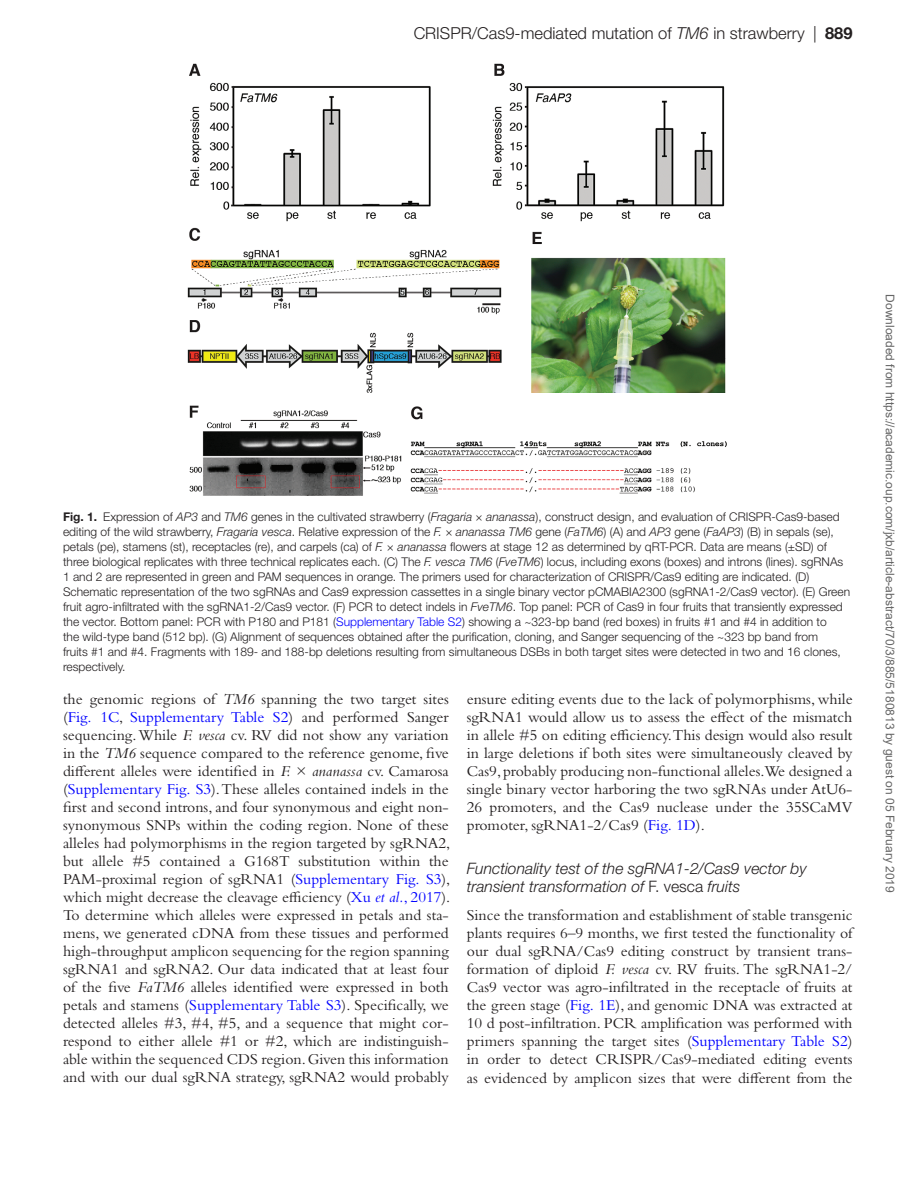
<style>
.page{position:relative;width:919px;height:1187px;background:#fff}
.page>*{position:absolute;margin:0;border:0;box-sizing:border-box;transform-origin:0 0}
.t1{font:300 16.5px "Helvetica Neue LT Std";color:#231f20}
.t2{font:15.75px/18px "Bembo Std";color:#231f20;text-align:justify}
.t3{font:italic 300 15.75px/18px "Helvetica Neue LT Std";color:#231f20}
.t4{font:300 12px/15px "Helvetica Neue LT Std";color:#231f20}
.t5{font:12px "Arial";color:#666}
.s1{font-style:italic}
.s2{font-weight:700}
.s3{color:#00f}
.s4{font-style:italic;color:#00f}
.s5{font-style:normal}
</style>
<div class="page">
<img style="left:188px;top:63px;width:539px;height:433px">
<p class="t1" style="left:413px;top:23px;width:440px">CRISPR/Cas9-mediated mutation of <span class="s1">TM6</span> in strawberry | <span class="s2">889</span></p>
<p class="t4" style="left:63px;top:509px;width:788px"><span class="s2">Fig. 1.</span> Expression of <span class="s1">AP3</span> and <span class="s1">TM6</span> genes in the cultivated strawberry (<span class="s1">Fragaria</span> × <span class="s1">ananassa</span>), construct design, and evaluation of CRISPR-Cas9-based editing of the wild strawberry, <span class="s1">Fragaria vesca</span>. Relative expression of the <span class="s1">F.</span> × <span class="s1">ananassa TM6</span> gene (<span class="s1">FaTM6</span>) (A) and <span class="s1">AP3</span> gene (<span class="s1">FaAP3</span>) (B) in sepals (se), petals (pe), stamens (st), receptacles (re), and carpels (ca) of <span class="s1">F.</span> × <span class="s1">ananassa</span> flowers at stage 12 as determined by qRT-PCR. Data are means (±SD) of three biological replicates with three technical replicates each. (C) The <span class="s1">F. vesca TM6</span> (<span class="s1">FveTM6</span>) locus, including exons (boxes) and introns (lines). sgRNAs 1 and 2 are represented in green and PAM sequences in orange. The primers used for characterization of CRISPR/Cas9 editing are indicated. (D)<br>Schematic representation of the two sgRNAs and Cas9 expression cassettes in a single binary vector pCMABIA2300 (sgRNA1-2/Cas9 vector). (E) Green fruit agro-infiltrated with the sgRNA1-2/Cas9 vector. (F) PCR to detect indels in <span class="s1">FveTM6</span>. Top panel: PCR of Cas9 in four fruits that transiently expressed the vector. Bottom panel: PCR with P180 and P181 (<span class="s3">Supplementary Table S2</span>) showing a ~323-bp band (red boxes) in fruits #1 and #4 in addition to<br>the wild-type band (512 bp). (G) Alignment of sequences obtained after the purification, cloning, and Sanger sequencing of the ~323 bp band from<br>fruits #1 and #4. Fragments with 189- and 188-bp deletions resulting from simultaneous DSBs in both target sites were detected in two and 16 clones, respectively.</p>
<p class="t2" style="left:63px;top:690px;width:389px">the genomic regions of <span class="s1">TM6</span> spanning the two target sites (<span class="s3">Fig. 1C</span>, <span class="s3">Supplementary Table S2</span>) and performed Sanger sequencing. While <span class="s1">F. vesca</span> cv. RV did not show any variation in the <span class="s1">TM6</span> sequence compared to the reference genome, five different alleles were identified in <span class="s1">F.</span> × <span class="s1">ananassa</span> cv. Camarosa (<span class="s3">Supplementary Fig. S3</span>). These alleles contained indels in the first and second introns, and four synonymous and eight non&shy;synonymous SNPs within the coding region. None of these alleles had polymorphisms in the region targeted by sgRNA2, but allele #5 contained a G168T substitution within the PAM-proximal region of sgRNA1 (<span class="s3">Supplementary Fig. S3</span>), which might decrease the cleavage efficiency (<span class="s3">Xu</span> <span class="s4">et al.</span><span class="s3">, 2017</span>).<br>To determine which alleles were expressed in petals and sta&shy;mens, we generated cDNA from these tissues and performed high-throughput amplicon sequencing for the region spanning sgRNA1 and sgRNA2. Our data indicated that at least four of the five <span class="s1">FaTM6</span> alleles identified were expressed in both petals and stamens (<span class="s3">Supplementary Table S3</span>). Specifically, we detected alleles #3, #4, #5, and a sequence that might cor&shy;respond to either allele #1 or #2, which are indistinguish&shy;able within the sequenced CDS region. Given this information and with our dual sgRNA strategy, sgRNA2 would probably</p>
<p class="t2" style="left:466px;top:690px;width:387px">ensure editing events due to the lack of polymorphisms, while sgRNA1 would allow us to assess the effect of the mismatch in allele #5 on editing efficiency.This design would also result in large deletions if both sites were simultaneously cleaved by Cas9, probably producing non-functional alleles.We designed a single binary vector harboring the two sgRNAs under AtU6- 26 promoters, and the Cas9 nuclease under the 35SCaMV promoter, sgRNA1-2/Cas9 (<span class="s3">Fig. 1D</span>).</p>
<p class="t3" style="left:466px;top:859px;width:341px">Functionality test of the sgRNA1-2/Cas9 vector by transient transformation of <span class="s5">F. vesca</span> fruits</p>
<p class="t2" style="left:466px;top:906px;width:387px">Since the transformation and establishment of stable transgenic plants requires 6–9 months, we first tested the functionality of our dual sgRNA/Cas9 editing construct by transient trans&shy;formation of diploid <span class="s1">F. vesca</span> cv. RV fruits. The sgRNA1-2/ Cas9 vector was agro-infiltrated in the receptacle of fruits at the green stage (<span class="s3">Fig. 1E</span>), and genomic DNA was extracted at 10 d post-infiltration. PCR amplification was performed with primers spanning the target sites (<span class="s3">Supplementary Table S2</span>) in order to detect CRISPR/Cas9-mediated editing events as evidenced by amplicon sizes that were different from the</p>
<p class="t5" style="left:894px;top:294px;width:599px;rotate:90deg">Downloaded from https://academic.oup.com/jxb/article-abstract/70/3/885/5180813 by guest on 05 February 2019</p>
</div>
